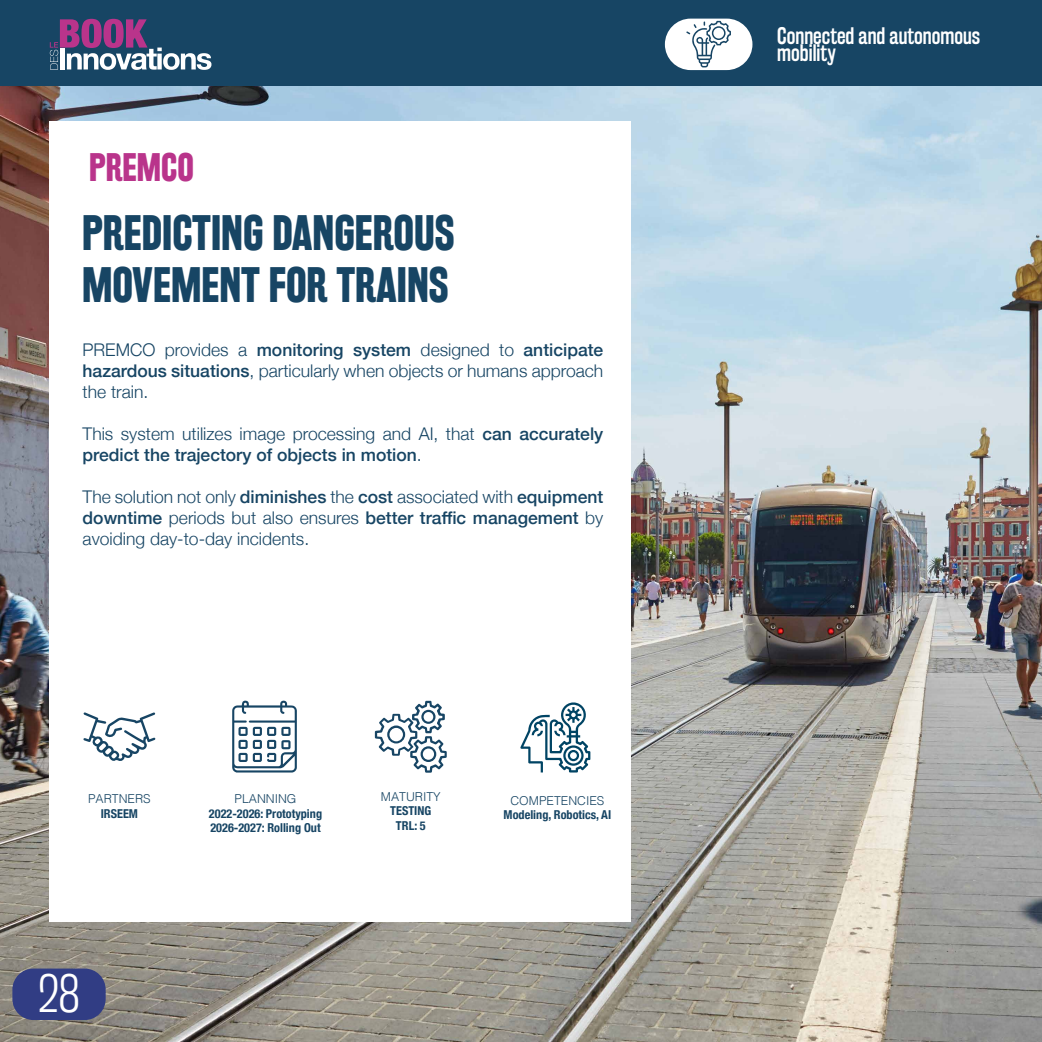
<style>
.page{position:relative;width:1042px;height:1042px;background:#fff}
.page>*{position:absolute;margin:0;border:0;box-sizing:border-box;transform-origin:0 0}
.t1{font:47.25px "Rakesly Lt";color:#fff}
.t2{font:700 43.75px/52.5px "Rakesly Rg";color:#174564}
.t3{font:700 35px "Rakesly Rg";color:#b9348b}
.t4{font:21px/17.5px "Rakesly Rg";color:#fff}
.t5{font:300 17.5px/21px "Helvetica Neue";color:#174564;text-align:justify}
.t6{font:500 17.5px/21px "Helvetica Neue";color:#174564}
.t7{font:700 condensed 12.25px/14.7px "Helvetica Neue";color:#174564}
.t8{font:300 12.25px "Helvetica";color:#174564}
.s1{font-weight:500}
.s2{font-weight:300}
</style>
<div class="page">
<img style="left:0;top:86px;width:1042px;height:956px">
<div style="left:0;top:0;width:1042px;height:86px;background:#174564"></div>
<div style="left:50px;top:121px;width:581px;height:800px;background:#fff"></div>
<div style="left:12px;top:968px;width:94px;height:52px;background:#313d84;border-radius:21px"></div>
<div style="left:665px;top:19px;width:87px;height:51px;background:#fff;border-radius:26px"></div>
<svg style="left:50px;top:19px;width:161px;height:51px"></svg>
<svg style="left:686px;top:21px;width:45px;height:46px"></svg>
<svg style="left:83px;top:712px;width:72px;height:49px"></svg>
<svg style="left:232px;top:700px;width:65px;height:72px"></svg>
<svg style="left:520px;top:702px;width:70px;height:70px"></svg>
<svg style="left:375px;top:701px;width:72px;height:72px"></svg>
<h3 class="t3" style="left:89px;top:146px;width:106px">PREMCO</h3>
<h2 class="t2" style="left:82px;top:206px;width:374px">PREDICTING DANGEROUS<br>MOVEMENT FOR TRAINS</h2>
<p class="t5" style="left:83px;top:338px;width:522px">PREMCO provides a <span class="s1">monitoring system</span> designed to <span class="s1">anticipate hazardous situations</span>, particularly when objects or humans approach the train.</p>
<p class="t6" style="left:83px;top:422px;width:522px"><span class="s2">This system utilizes image processing and AI, that</span> can accurately predict the trajectory of objects in motion<span class="s2">.</span></p>
<p class="t5" style="left:83px;top:485px;width:522px">The solution not only <span class="s1">diminishes</span> the <span class="s1">cost</span> associated with <span class="s1">equipment downtime</span> periods but also ensures <span class="s1">better traffic management</span> by avoiding day-to-day incidents.</p>
<p class="t8" style="left:88px;top:788px;width:64px">PARTNERS</p>
<p class="t7" style="left:101px;top:805px;width:39px">IRSEEM</p>
<h1 class="t1" style="left:38px;top:965px;width:43px">28</h1>
<p class="t8" style="left:234px;top:788px;width:63px">PLANNING</p>
<p class="t7" style="left:209px;top:805px;width:115px">2022-2026: Prototyping<br>2026-2027: Rolling Out</p>
<p class="t8" style="left:381px;top:786px;width:61px">MATURITY</p>
<p class="t7" style="left:390px;top:803px;width:43px;text-align:center">TESTING<br>TRL: 5</p>
<p class="t8" style="left:510px;top:790px;width:95px">COMPETENCIES</p>
<p class="t7" style="left:504px;top:806px;width:109px">Modeling, Robotics, AI</p>
<p class="t4" style="left:777px;top:27px;width:204px">Connected and autonomous mobility</p>
</div>
